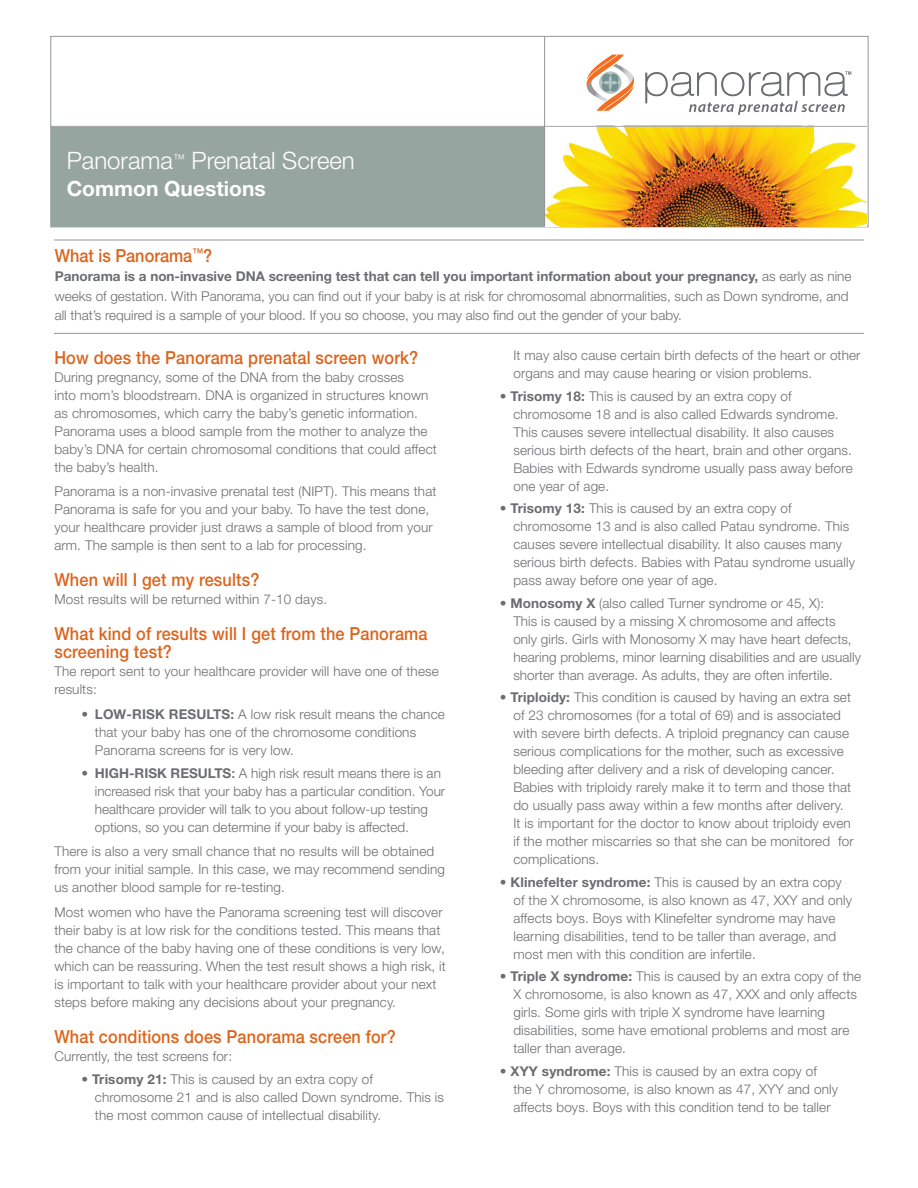
<style>
.page{position:relative;width:918px;height:1188px;background:#fff}
.page>*{position:absolute;margin:0;border:0;box-sizing:border-box;transform-origin:0 0}
.t1{font:300 24px "Helvetica Neue LT Std";color:#fff}
.t2{font:700 21px "Helvetica Neue LT Std";color:#fff}
.t3{font:500 18px/18px "Helvetica Neue LT Std";letter-spacing:.01em;color:#dc641c;scale:.91 1}
.t4{font:300 13.5px/18px "Helvetica Neue LT Std";letter-spacing:.01em;color:#6c6d70}
.s1{font-weight:700}
.s2{font-weight:500}
</style>
<div class="page">
<svg style="left:645px;top:71px;width:206px;height:44px"></svg>
<svg style="left:587px;top:55px;width:47px;height:56px"></svg>
<hr style="left:54px;top:240px;width:810px;height:1px;background:#939598">
<hr style="left:54px;top:333px;width:810px;height:1px;background:#939598">
<img style="left:545px;top:127px;width:322px;height:99px">
<div style="left:51px;top:126px;width:493px;height:100px;background:#97a5a0"></div>
<hr style="left:51px;top:126px;width:816px;height:1px;background:#a8a9ad">
<hr style="left:544px;top:37px;width:1px;height:189px;background:#939598">
<p class="t1" style="left:67px;top:146px;width:290px">Panorama<sup>™</sup> Prenatal Screen</p>
<p class="t2" style="left:67px;top:175px;width:201px">Common Questions</p>
<p class="t3" style="left:55px;top:246px;width:175px">What is Panorama<sup>™</sup>?</p>
<p class="t4" style="left:55px;top:266px;width:798px;line-height:19.5px"><span class="s1">Panorama is a non-invasive DNA screening test that can tell you important information about your pregnancy,</span> as early as nine weeks of gestation. With Panorama, you can find out if your baby is at risk for chromosomal abnormalities, such as Down syndrome, and all that’s required is a sample of your blood. If you so choose, you may also find out the gender of your baby.</p>
<p class="t3" style="left:54px;top:348px;width:401px">How does the Panorama prenatal screen work?</p>
<p class="t4" style="left:54px;top:368px;width:384px">During pregnancy, some of the DNA from the baby crosses<br>into mom’s bloodstream. DNA is organized in structures known as chromosomes, which carry the baby’s genetic information.<br>Panorama uses a blood sample from the mother to analyze the baby’s DNA for certain chromosomal conditions that could affect the baby’s health.</p>
<p class="t4" style="left:54px;top:482px;width:384px">Panorama is a non-invasive prenatal test (NIPT). This means that Panorama is safe for you and your baby. To have the test done, your healthcare provider just draws a sample of blood from your arm. The sample is then sent to a lab for processing.</p>
<p class="t3" style="left:54px;top:571px;width:227px">When will I get my results?</p>
<p class="t4" style="left:54px;top:590px;width:274px">Most results will be returned within 7-10 days.</p>
<p class="t3" style="left:54px;top:625px;width:412px">What kind of results will I get from the Panorama screening test?</p>
<p class="t4" style="left:54px;top:662px;width:386px">The report sent to your healthcare provider will have one of these results:</p>
<p class="t4" style="left:95px;top:705px;width:351px;text-indent:-14px"><span class="s1">• LOW-RISK RESULTS:</span> A low risk result means the chance that your baby has one of the chromosome conditions<br>Panorama screens for is very low.</p>
<p class="t4" style="left:95px;top:764px;width:352px;text-indent:-14px"><span class="s1">• HIGH-RISK RESULTS</span><span class="s2">:</span> A high risk result means there is an increased risk that your baby has a particular condition. Your healthcare provider will talk to you about follow-up testing options, so you can determine if your baby is affected.</p>
<p class="t4" style="left:54px;top:842px;width:392px">There is also a very small chance that no results will be obtained from your initial sample. In this case, we may recommend sending us another blood sample for re-testing.</p>
<p class="t4" style="left:54px;top:903px;width:393px">Most women who have the Panorama screening test will discover their baby is at low risk for the conditions tested. This means that the chance of the baby having one of these conditions is very low, which can be reassuring. When the test result shows a high risk, it is important to talk with your healthcare provider about your next steps before making any decisions about your pregnancy.</p>
<p class="t3" style="left:54px;top:1028px;width:377px">What conditions does Panorama screen for?</p>
<p class="t4" style="left:54px;top:1047px;width:179px">Currently, the test screens for:</p>
<p class="t4" style="left:95px;top:1070px;width:351px;text-indent:-14px">• <span class="s1">Trisomy 21:</span> This is caused by an extra copy of chromosome 21 and is also called Down syndrome. This is the most common cause of intellectual disability.</p>
<p class="t4" style="left:513px;top:346px;width:349px">It may also cause certain birth defects of the heart or other organs and may cause hearing or vision problems.</p>
<p class="t4" style="left:513px;top:387px;width:341px;text-indent:-14px">• <span class="s1">Trisomy 18:</span> This is caused by an extra copy of chromosome 18 and is also called Edwards syndrome.<br>This causes severe intellectual disability. It also causes serious birth defects of the heart, brain and other organs.<br>Babies with Edwards syndrome usually pass away before one year of age.</p>
<p class="t4" style="left:513px;top:499px;width:343px;text-indent:-14px">• <span class="s1">Trisomy 13:</span> This is caused by an extra copy of chromosome 13 and is also called Patau syndrome. This causes severe intellectual disability. It also causes many serious birth defects. Babies with Patau syndrome usually pass away before one year of age.</p>
<p class="t4" style="left:513px;top:594px;width:349px;text-indent:-14px">• <span class="s1">Monosomy X</span> (also called Turner syndrome or 45, X):<br>This is caused by a missing X chromosome and affects only girls. Girls with Monosomy X may have heart defects, hearing problems, minor learning disabilities and are usually shorter than average. As adults, they are often infertile.</p>
<p class="t4" style="left:513px;top:688px;width:342px;text-indent:-14px">• <span class="s1">Triploidy:</span> This condition is caused by having an extra set of 23 chromosomes (for a total of 69) and is associated with severe birth defects. A triploid pregnancy can cause serious complications for the mother, such as excessive bleeding after delivery and a risk of developing cancer.<br>Babies with triploidy rarely make it to term and those that do usually pass away within a few months after delivery.<br>It is important for the doctor to know about triploidy even if the mother miscarries so that she can be monitored for complications.</p>
<p class="t4" style="left:513px;top:873px;width:340px;text-indent:-14px">• <span class="s1">Klinefelter syndrome:</span> This is caused by an extra copy of the X chromosome, is also known as 47, XXY and only affects boys. Boys with Klinefelter syndrome may have learning disabilities, tend to be taller than average, and most men with this condition are infertile.</p>
<p class="t4" style="left:513px;top:967px;width:349px;text-indent:-14px">• <span class="s1">Triple X syndrome:</span> This is caused by an extra copy of the X chromosome, is also known as 47, XXX and only affects girls. Some girls with triple X syndrome have learning disabilities, some have emotional problems and most are taller than average.</p>
<p class="t4" style="left:513px;top:1062px;width:326px;text-indent:-14px">• <span class="s1">XYY syndrome:</span> This is caused by an extra copy of the Y chromosome, is also known as 47, XYY and only affects boys. Boys with this condition tend to be taller</p>
</div>
